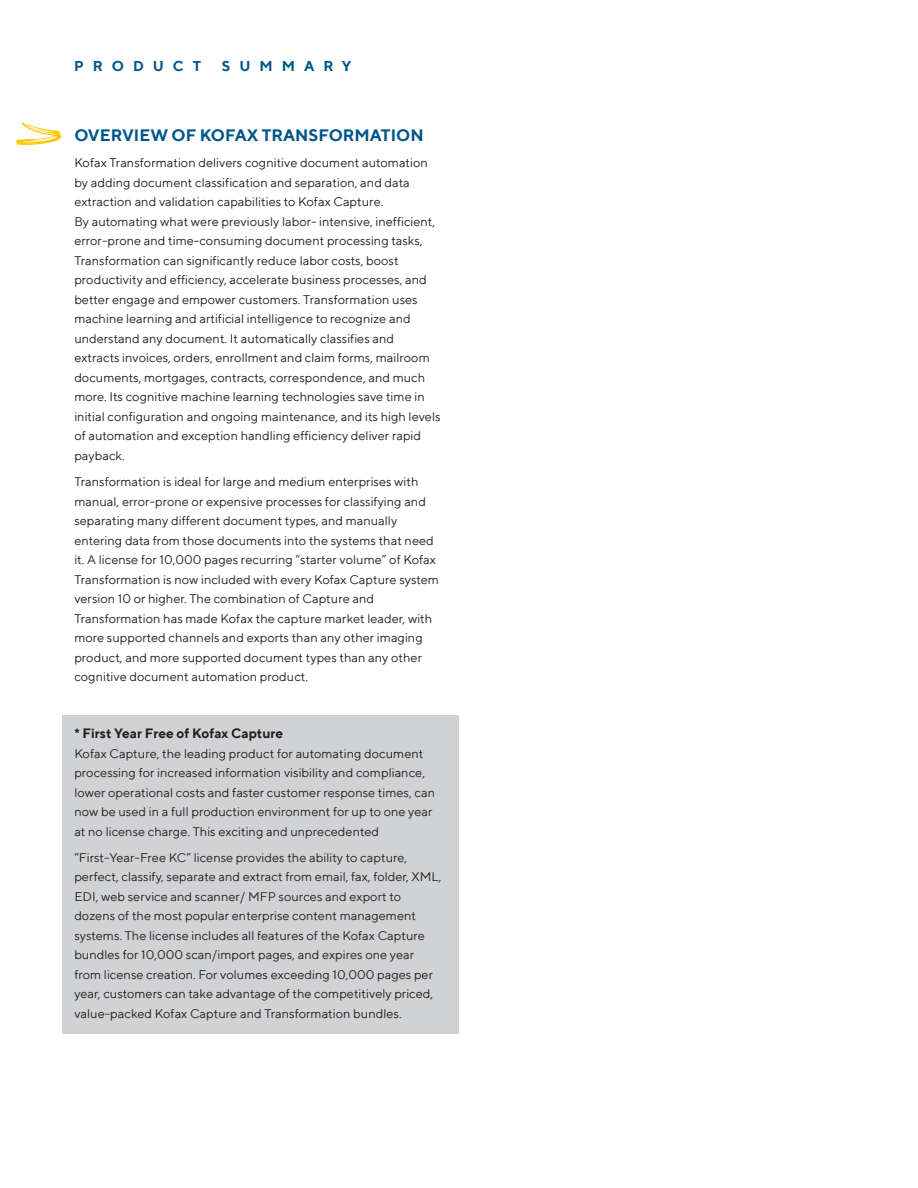
<style>
.page{position:relative;width:918px;height:1188px;background:#fff}
.page>*{position:absolute;margin:0;border:0;box-sizing:border-box;transform-origin:0 0}
.t1{font:700 16.5px "TT Norms";color:#00568a}
.document_label{font:700 14.25px "TT Norms";letter-spacing:.63em;color:#00568a}
.t2{font:700 13.5px "TT Norms";color:#231f20}
.body_copy{font:12.75px/19.5px "TT Norms";color:#231f20}
</style>
<div class="page">
<div style="left:62px;top:715px;width:396px;height:319px;background:#d1d2d4"></div>
<svg style="left:16px;top:122px;width:45px;height:23px"></svg>
<p class="document_label" style="left:74px;top:57px;width:129px">PRODUCT</p>
<p class="document_label" style="left:222px;top:57px;width:131px">SUMMARY</p>
<p class="t1" style="left:74px;top:125px;width:351px">OVERVIEW OF KOFAX TRANSFORMATION</p>
<p class="body_copy" style="left:74px;top:153px;width:368px">Kofax Transformation delivers cognitive document automation by adding document classification and separation, and data extraction and validation capabilities to Kofax Capture.<br>By automating what were previously labor- intensive, inefficient, error-prone and time-consuming document processing tasks, Transformation can significantly reduce labor costs, boost productivity and efficiency, accelerate business processes, and better engage and empower customers. Transformation uses machine learning and artificial intelligence to recognize and understand any document. It automatically classifies and extracts invoices, orders, enrollment and claim forms, mailroom documents, mortgages, contracts, correspondence, and much more. Its cognitive machine learning technologies save time in initial configuration and ongoing maintenance, and its high levels of automation and exception handling efficiency deliver rapid payback.</p>
<p class="body_copy" style="left:74px;top:472px;width:366px">Transformation is ideal for large and medium enterprises with manual, error-prone or expensive processes for classifying and separating many different document types, and manually entering data from those documents into the systems that need it. A license for 10,000 pages recurring “starter volume” of Kofax Transformation is now included with every Kofax Capture system version 10 or higher. The combination of Capture and Transformation has made Kofax the capture market leader, with more supported channels and exports than any other imaging product, and more supported document types than any other cognitive document automation product.</p>
<p class="t2" style="left:74px;top:725px;width:210px">* First Year Free of Kofax Capture</p>
<p class="body_copy" style="left:74px;top:743px;width:362px">Kofax Capture, the leading product for automating document processing for increased information visibility and compliance, lower operational costs and faster customer response times, can now be used in a full production environment for up to one year at no license charge. This exciting and unprecedented</p>
<p class="body_copy" style="left:74px;top:847px;width:369px">“First-Year-Free KC” license provides the ability to capture, perfect, classify, separate and extract from email, fax, folder, XML, EDI, web service and scanner/ MFP sources and export to dozens of the most popular enterprise content management systems. The license includes all features of the Kofax Capture bundles for 10,000 scan/import pages, and expires one year from license creation. For volumes exceeding 10,000 pages per year, customers can take advantage of the competitively priced, value-packed Kofax Capture and Transformation bundles.</p>
</div>
